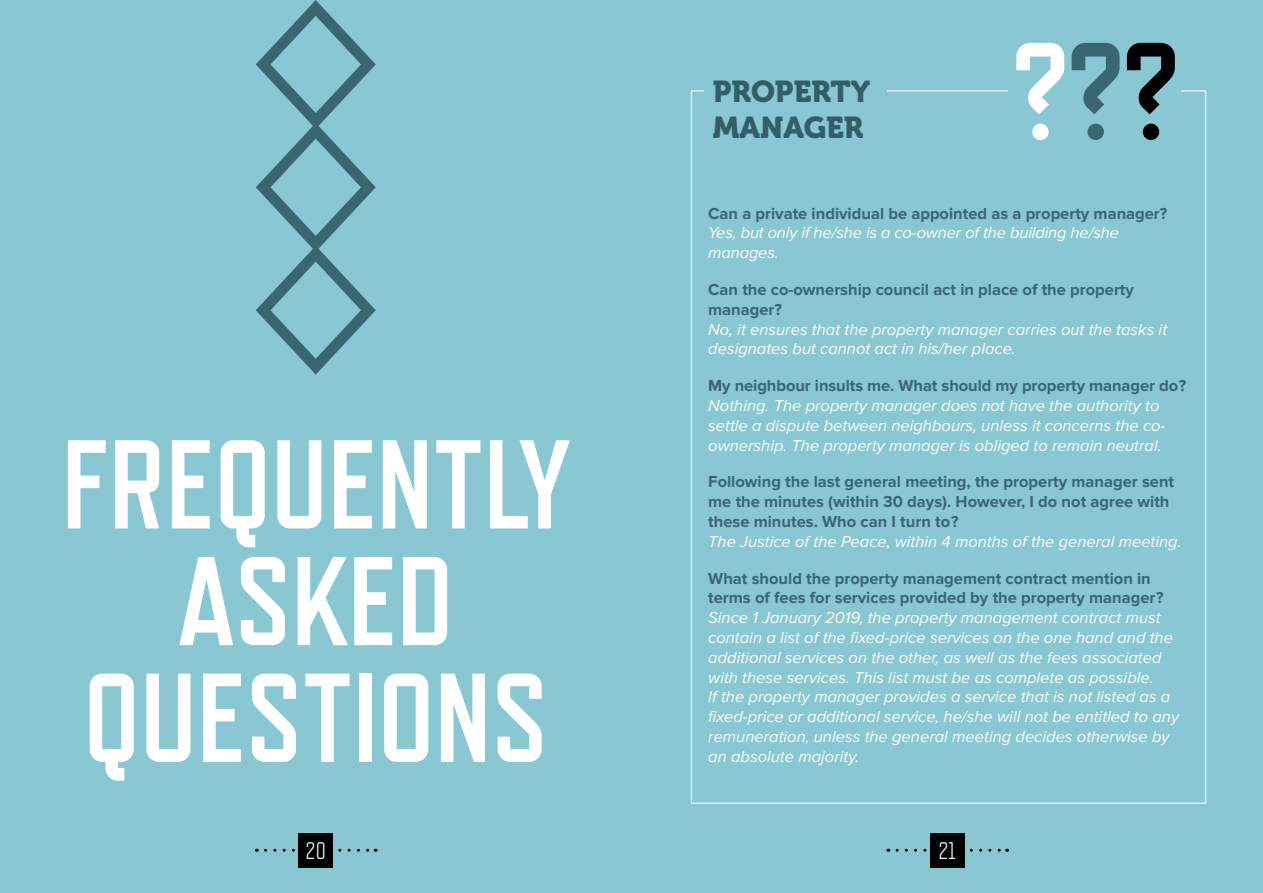
<style>
.page{position:relative;width:1263px;height:893px;background:#89c7d3}
.page>*{position:absolute;margin:0;border:0;box-sizing:border-box;transform-origin:0 0}
.t1{font:700 126px/116.7px "Refrigerator Deluxe";color:#fff;text-align:center}
.t2{font:30px/36px "Museo 900";color:#335e68}
.t3{font:300 24px "Refrigerator Deluxe";color:#fff}
.t4{font:italic 16.5px/19.8px "Proxima Nova";color:#fff}
.t5{font:700 16.5px/19.8px "Proxima Nova";color:#386771}
</style>
<div class="page">
<svg style="left:897px;top:849px;width:110px;height:3px"></svg>
<div style="left:930px;top:833px;width:34px;height:34px;background:#000"></div>
<svg style="left:265px;top:849px;width:111px;height:3px"></svg>
<div style="left:299px;top:833px;width:34px;height:34px;background:#000"></div>
<svg style="left:256px;top:0;width:120px;height:375px"></svg>
<svg style="left:1127px;top:43px;width:48px;height:97px"></svg>
<svg style="left:1071px;top:43px;width:48px;height:97px"></svg>
<svg style="left:1016px;top:43px;width:48px;height:97px"></svg>
<h1 class="t1" style="left:62px;top:426px;width:510px">FREQUENTLY<br>ASKED<br>QUESTIONS</h1>
<h2 class="t2" style="left:713px;top:73px;width:159px">PROPERTY<br>MANAGER</h2>
<p class="t5" style="left:708px;top:204px;width:461px">Can a private individual be appointed as a property manager?</p>
<p class="t4" style="left:708px;top:223px;width:412px">Yes, but only if he/she is a co-owner of the building he/she manages.</p>
<p class="t5" style="left:708px;top:280px;width:427px">Can the co-ownership council act in place of the property manager?</p>
<p class="t4" style="left:708px;top:320px;width:460px">No, it ensures that the property manager carries out the tasks it designates but cannot act in his/her place.</p>
<p class="t5" style="left:708px;top:376px;width:480px">My neighbour insults me. What should my property manager do ?</p>
<p class="t4" style="left:708px;top:396px;width:459px">Nothing. The property manager does not have the authority to settle a dispute between neighbours, unless it concerns the co&shy;ownership. The property manager is obliged to remain neutral.</p>
<p class="t5" style="left:708px;top:472px;width:467px">Following the last general meeting, the property manager sent me the minutes (within 30 days). However, I do not agree with these minutes. Who can I turn to ?</p>
<p class="t4" style="left:708px;top:532px;width:475px">The Justice of the Peace, within 4 months of the general meeting.</p>
<p class="t5" style="left:708px;top:569px;width:457px">What should the property management contract mention in terms of fees for services provided by the property manager ?</p>
<p class="t4" style="left:708px;top:608px;width:472px">Since 1 January 2019, the property management contract must contain a list of the fixed-price services on the one hand and the additional services on the other, as well as the fees associated with these services. This list must be as complete as possible.<br>If the property manager provides a service that is not listed as a fixed-price or additional service, he/she will not be entitled to any remuneration, unless the general meeting decides otherwise by an absolute majority.</p>
<h3 class="t3" style="left:306px;top:837px;width:22px">20</h3>
<h3 class="t3" style="left:938px;top:837px;width:19px">21</h3>
</div>
